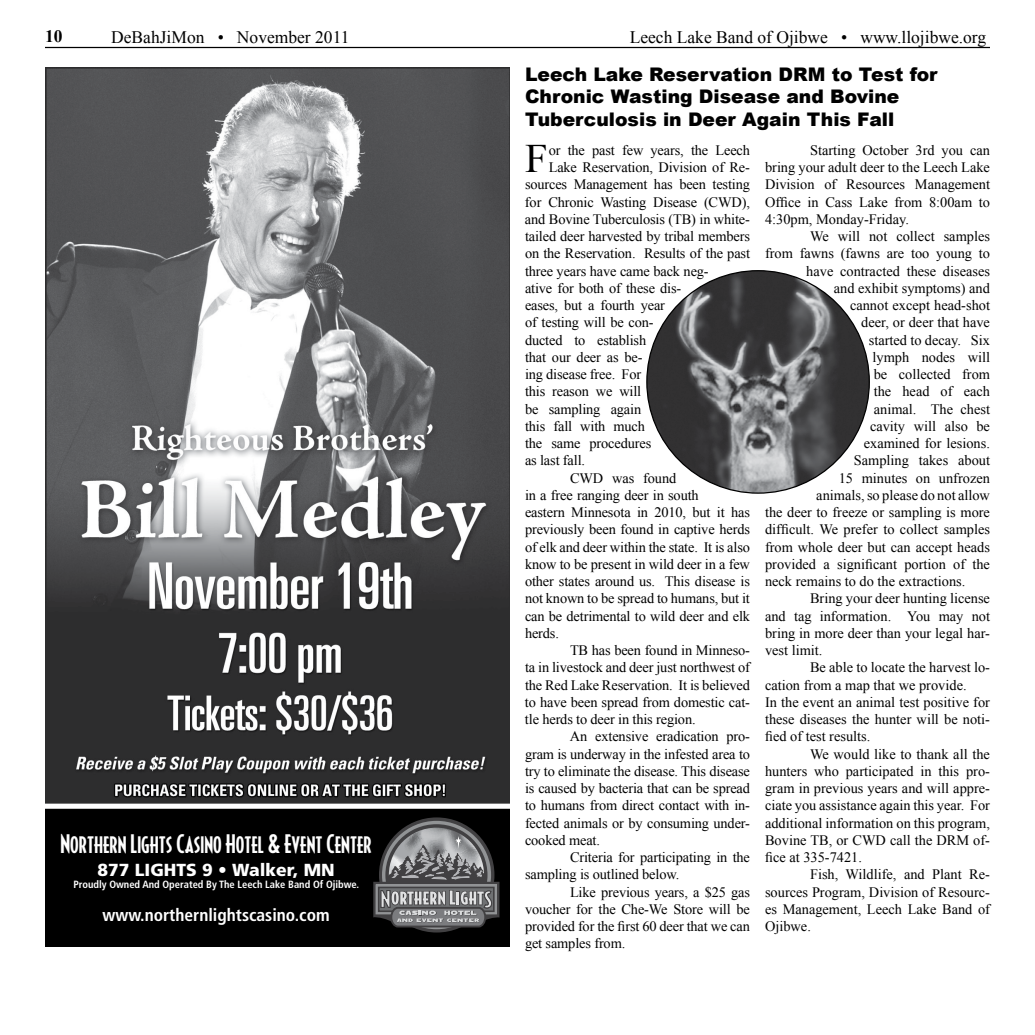
<style>
.page{position:relative;width:1035px;height:1035px;background:#fff}
.page>*{position:absolute;margin:0;border:0;box-sizing:border-box;transform-origin:0 0}
.t1{font:40.38px "Times New Roman";color:#000}
.t2{font:24.38px "Decotura ICG";color:#fff}
.t3{font:900 18.75px/22.5px "Arial";color:#000}
.t4{font:17.5px "Times New Roman";color:#000}
.t5{font:700 condensed 17.5px "Frutiger";color:#fff}
.t6{font:900 17.5px "Frutiger";color:#fff}
.t7{font:700 17.5px "Times New Roman";color:#000}
.t8{font:14.38px/17.2px "Times New Roman";color:#000;text-align:justify}
.t9{font:700 condensed 10.5px "Frutiger";color:#fff}
</style>
<div class="page">
<hr style="left:45px;top:47px;width:945px;height:1px;background:#000">
<img style="left:647px;top:271px;width:222px;height:222px;border-radius:111px">
<img style="left:46px;top:68px;width:464px;height:736px">
<div style="left:46px;top:804px;width:464px;height:143px;background:#000"></div>
<div style="left:45px;top:804px;width:465px;height:5px;background:#fff"></div>
<div style="left:379px;top:817px;width:115px;height:116px;border:17px solid #414042;border-radius:50%"></div>
<svg style="left:373px;top:826px;width:126px;height:102px;background:#6b6b6d"></svg>
<p class="t7" style="left:45px;top:25px;width:19px">10</p>
<p class="t4" style="left:111px;top:25px;width:240px">DeBahJiMon • November 2011</p>
<p class="t4" style="left:630px;top:25px;width:358px">Leech Lake Band of Ojibwe • www.llojibwe.org</p>
<h2 class="t2" style="left:61px;top:829px;width:313px">Northern Lights Casino Hotel &amp; Event Center</h2>
<p class="t6" style="left:97px;top:859px;width:239px">877 LIGHTS 9 • Walker, MN</p>
<p class="t9" style="left:73px;top:879px;width:287px">Proudly Owned And Operated By The Leech Lake Band Of Ojibwe.</p>
<p class="t5" style="left:103px;top:905px;width:229px">www.northernlightscasino.com</p>
<h3 class="t3" style="left:525px;top:62px;width:414px">Leech Lake Reservation DRM to Test for<br>Chronic Wasting Disease and Bovine<br>Tuberculosis in Deer Again This Fall</h3>
<h1 class="t1" style="left:525px;top:132px;width:24px">F</h1>
<p class="t8" style="left:549px;top:141px;width:203px">or the past few years, the Leech</p>
<p class="t8" style="left:549px;top:159px;width:203px">Lake Reservation, Division of Re-</p>
<p class="t8" style="left:525px;top:176px;width:226px">sources Management has been testing</p>
<p class="t8" style="left:525px;top:193px;width:226px">for Chronic Wasting Disease (CWD),</p>
<p class="t8" style="left:525px;top:210px;width:227px">and Bovine Tuberculosis (TB) in white-</p>
<p class="t8" style="left:525px;top:228px;width:227px">tailed deer harvested by tribal members</p>
<p class="t8" style="left:525px;top:245px;width:227px">on the Reservation. Results of the past</p>
<p class="t8" style="left:525px;top:262px;width:185px">three years have came back neg-</p>
<p class="t8" style="left:525px;top:279px;width:158px">ative for both of these dis-</p>
<p class="t8" style="left:525px;top:297px;width:142px">eases, but a fourth year</p>
<p class="t8" style="left:525px;top:314px;width:130px">of testing will be con-</p>
<p class="t8" style="left:525px;top:331px;width:123px">ducted to establish</p>
<p class="t8" style="left:525px;top:348px;width:119px">that our deer as be-</p>
<p class="t8" style="left:525px;top:366px;width:118px">ing disease free. For</p>
<p class="t8" style="left:525px;top:383px;width:118px">this reason we will</p>
<p class="t8" style="left:525px;top:400px;width:118px">be sampling again</p>
<p class="t8" style="left:525px;top:417px;width:122px">this fall with much</p>
<p class="t8" style="left:525px;top:435px;width:128px">the same procedures</p>
<p class="t8" style="left:525px;top:452px;width:62px">as last fall.</p>
<p class="t8" style="left:570px;top:469px;width:108px">CWD was found</p>
<p class="t8" style="left:525px;top:486px;width:175px">in a free ranging deer in south</p>
<p class="t8" style="left:525px;top:504px;width:227px">eastern Minnesota in 2010, but it has</p>
<p class="t8" style="left:525px;top:521px;width:227px">previously been found in captive herds</p>
<p class="t8" style="left:525px;top:538px;width:226px">of elk and deer within the state. It is also</p>
<p class="t8" style="left:525px;top:555px;width:227px">know to be present in wild deer in a few</p>
<p class="t8" style="left:525px;top:573px;width:226px">other states around us. This disease is</p>
<p class="t8" style="left:525px;top:590px;width:226px">not known to be spread to humans, but it</p>
<p class="t8" style="left:525px;top:607px;width:227px">can be detrimental to wild deer and elk</p>
<p class="t8" style="left:525px;top:624px;width:36px">herds.</p>
<p class="t8" style="left:525px;top:642px;width:28px">T</p>
<p class="t8" style="left:525px;top:642px;width:227px;text-align:left;text-indent:54px">B has been found in Minneso&shy;ta in livestock and deer just northwest of the Red Lake Reservation. It is believed to have been spread from domestic cat&shy;tle herds to deer in this region.<br>A</p>
<p class="t8" style="left:525px;top:728px;width:227px;text-indent:55px">n extensive eradication pro&shy;gram is underway in the infested area to try to eliminate the disease. This disease is caused by bacteria that can be spread to humans from direct contact with in&shy;fected animals or by consuming under&shy;cooked meat.</p>
<p class="t8" style="left:525px;top:849px;width:227px;text-indent:45px">Criteria for participating in the sampling is outlined below.</p>
<p class="t8" style="left:525px;top:883px;width:227px;text-indent:45px">Like previous years, a $25 gas voucher for the Che-We Store will be provided for the first 60 deer that we can get samples from.</p>
<p class="t8" style="left:765px;top:141px;width:227px;text-indent:53px">tarting October 3rd you can bring your adult deer to the Leech Lake Division of Resources Management Office in Cass Lake from 8:00am to 4:30pm, Monday-Friday.</p>
<p class="t8" style="left:810px;top:228px;width:182px">We will not collect samples</p>
<p class="t8" style="left:765px;top:245px;width:226px">from fawns (fawns are too young to</p>
<p class="t8" style="left:806px;top:262px;width:185px">have contracted these diseases</p>
<p class="t8" style="left:834px;top:279px;width:158px">and exhibit symptoms) and</p>
<p class="t8" style="left:850px;top:297px;width:142px">cannot except head-shot</p>
<p class="t8" style="left:861px;top:314px;width:130px">deer, or deer that have</p>
<p class="t8" style="left:869px;top:331px;width:123px">started to decay. Six</p>
<p class="t8" style="left:873px;top:348px;width:119px">lymph nodes will</p>
<p class="t8" style="left:874px;top:366px;width:118px">be collected from</p>
<p class="t8" style="left:874px;top:383px;width:118px">the head of each</p>
<p class="t8" style="left:874px;top:400px;width:118px">animal. The chest</p>
<p class="t8" style="left:870px;top:417px;width:122px">cavity will also be</p>
<p class="t8" style="left:864px;top:435px;width:128px">examined for lesions.</p>
<p class="t8" style="left:854px;top:452px;width:138px">Sampling takes about</p>
<p class="t8" style="left:839px;top:469px;width:153px">15 minutes on unfrozen</p>
<p class="t8" style="left:816px;top:486px;width:175px">animals, so please do not allow</p>
<p class="t8" style="left:765px;top:504px;width:226px">the deer to freeze or sampling is more</p>
<p class="t8" style="left:765px;top:521px;width:227px">difficult. We prefer to collect samples</p>
<p class="t8" style="left:765px;top:538px;width:226px">from whole deer but can accept heads</p>
<p class="t8" style="left:765px;top:555px;width:226px">provided a significant portion of the</p>
<p class="t8" style="left:765px;top:573px;width:202px">neck remains to do the extractions.</p>
<p class="t8" style="left:810px;top:590px;width:181px">Bring your deer hunting license</p>
<p class="t8" style="left:765px;top:607px;width:227px">and tag information. You may not</p>
<p class="t8" style="left:765px;top:624px;width:226px">bring in more deer than your legal har-</p>
<p class="t8" style="left:765px;top:642px;width:59px">vest limit.</p>
<p class="t8" style="left:810px;top:659px;width:182px">Be able to locate the harvest lo-</p>
<p class="t8" style="left:765px;top:676px;width:203px">cation from a map that we provide.</p>
<p class="t8" style="left:765px;top:693px;width:227px">In the event an animal test positive for</p>
<p class="t8" style="left:765px;top:711px;width:226px">these diseases the hunter will be noti-</p>
<p class="t8" style="left:765px;top:728px;width:107px">fied of test results.</p>
<p class="t8" style="left:810px;top:745px;width:182px">We would like to thank all the</p>
<p class="t8" style="left:765px;top:762px;width:226px">hunters who participated in this pro-</p>
<p class="t8" style="left:765px;top:780px;width:226px">gram in previous years and will appre-</p>
<p class="t8" style="left:765px;top:797px;width:227px">ciate you assistance again this year. For</p>
<p class="t8" style="left:765px;top:814px;width:226px">additional information on this program,</p>
<p class="t8" style="left:765px;top:831px;width:184px">Bovine TB, or CWD call the DRM</p>
<p class="t8" style="left:973px;top:831px;width:18px">of-</p>
<p class="t8" style="left:765px;top:849px;width:99px">fice at 335-7421.</p>
<p class="t8" style="left:810px;top:866px;width:182px">Fish, Wildlife, and Plant Re-</p>
<p class="t8" style="left:765px;top:883px;width:227px">sources Program, Division of Resourc-</p>
<p class="t8" style="left:765px;top:900px;width:227px">es Management, Leech Lake Band of</p>
<p class="t8" style="left:765px;top:918px;width:47px">Ojibwe.</p>
<p class="t8" style="left:765px;top:141px;width:28px">S</p>
</div>
